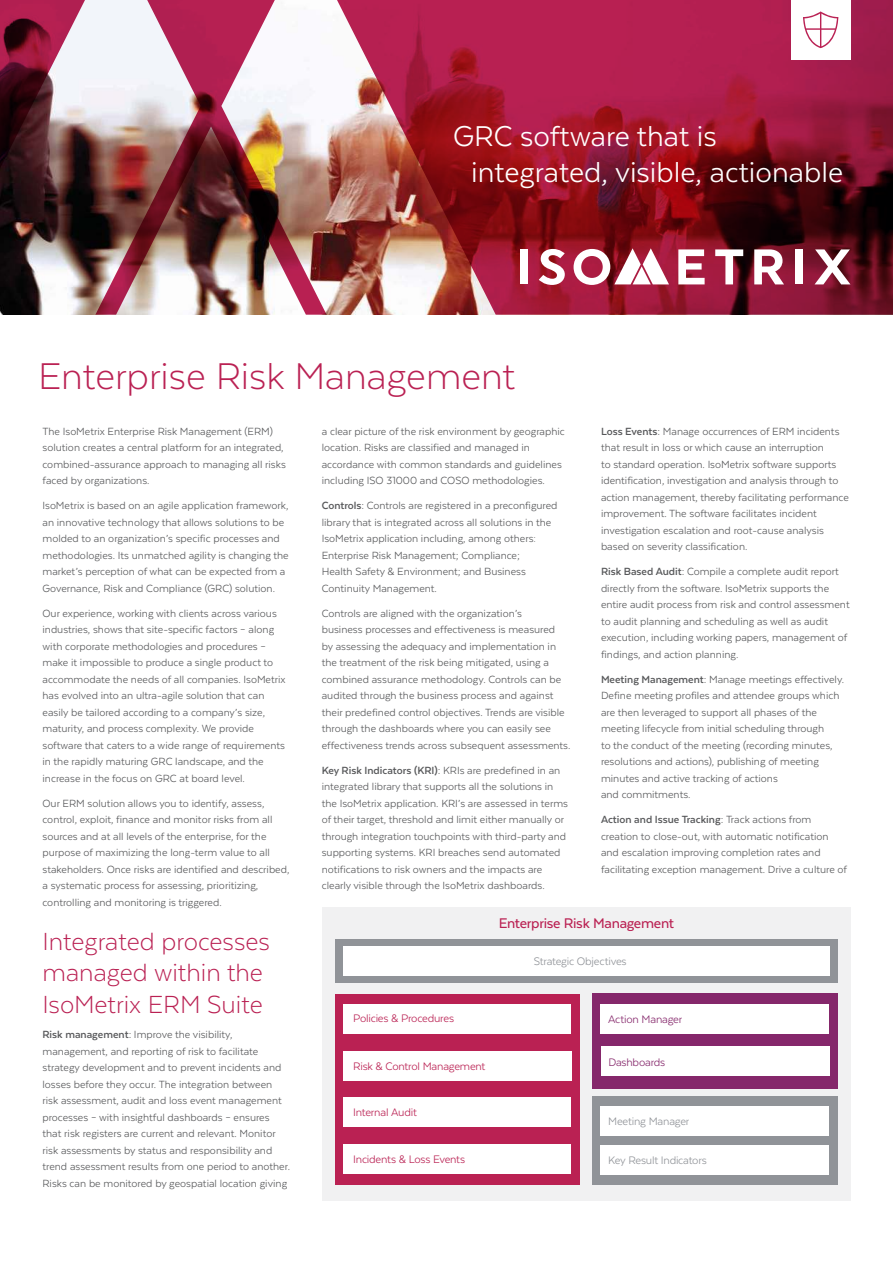
<style>
.page{position:relative;width:893px;height:1263px;background:#fff}
.page>*{position:absolute;margin:0;border:0;box-sizing:border-box;transform-origin:0 0}
.t1{font:300 42.9px "Texta";color:#ba2153}
.t2{font:33px/36px "Texta";color:#fff}
.t3{font:300 28.5px/31.5px "Texta";color:#ba2153}
.t4{font:500 16.2px "Texta";letter-spacing:-.02em;color:#ba2153}
.t5{font:12.6px "Texta";letter-spacing:-.02em;color:#ba2153}
.t6{font:12.6px "Texta";letter-spacing:-.02em;color:#909398}
.t7{font:12.6px "Texta";letter-spacing:-.02em;color:#85276b}
.t8{font:12px/16.5px "Texta";color:#57585a}
.s1{font-weight:700}
</style>
<div class="page">
<div style="left:322px;top:907px;width:528px;height:293px;background:#f1f1f2"></div>
<div style="left:335px;top:939px;width:503px;height:44px;background:#909398"></div>
<div style="left:343px;top:946px;width:486px;height:29px;background:#fff"></div>
<div style="left:335px;top:994px;width:245px;height:190px;background:#ba2153"></div>
<div style="left:592px;top:994px;width:246px;height:95px;background:#85276b"></div>
<div style="left:600px;top:1004px;width:229px;height:30px;background:#fff"></div>
<div style="left:601px;top:1046px;width:229px;height:30px;background:#fff"></div>
<div style="left:343px;top:1097px;width:228px;height:30px;background:#fff"></div>
<div style="left:343px;top:1004px;width:228px;height:30px;background:#fff"></div>
<div style="left:343px;top:1051px;width:228px;height:29px;background:#fff"></div>
<div style="left:343px;top:1144px;width:228px;height:29px;background:#fff"></div>
<div style="left:592px;top:1096px;width:246px;height:88px;background:#909398"></div>
<div style="left:600px;top:1106px;width:229px;height:29px;background:#fff"></div>
<div style="left:600px;top:1145px;width:229px;height:29px;background:#fff"></div>
<img style="left:0;top:0;width:893px;height:315px">
<div style="left:520px;top:249px;width:8px;height:35px;background:#fff"></div>
<svg style="left:539px;top:249px;width:26px;height:36px"></svg>
<svg style="left:678px;top:249px;width:27px;height:35px"></svg>
<svg style="left:715px;top:249px;width:28px;height:35px"></svg>
<svg style="left:754px;top:249px;width:30px;height:35px"></svg>
<div style="left:795px;top:249px;width:8px;height:35px;background:#fff"></div>
<svg style="left:815px;top:249px;width:35px;height:35px"></svg>
<svg style="left:574px;top:248px;width:95px;height:37px"></svg>
<div style="left:791px;top:0;width:59px;height:60px;background:#fff"></div>
<svg style="left:803px;top:11px;width:35px;height:37px"></svg>
<h2 class="t2" style="left:471px;top:119px;width:374px;text-indent:-18px">GRC software that is integrated, visible, actionable</h2>
<h1 class="t1" style="left:38px;top:363px;width:479px">Enterprise Risk Management</h1>
<p class="t8" style="left:43px;top:423px;width:245px">The IsoMetrix Enterprise Risk Management (ERM) solution creates a central platform for an integrated, combined-assurance approach to managing all risks faced by organizations.</p>
<p class="t8" style="left:43px;top:498px;width:248px">IsoMetrix is based on an agile application framework, an innovative technology that allows solutions to be molded to an organization’s specific processes and methodologies. Its unmatched agility is changing the market’s perception of what can be expected from a Governance, Risk and Compliance (GRC) solution.</p>
<p class="t8" style="left:43px;top:605px;width:245px">Our experience, working with clients across various industries, shows that site-specific factors – along with corporate methodologies and procedures – make it impossible to produce a single product to accommodate the needs of all companies. IsoMetrix has evolved into an ultra-agile solution that can easily be tailored according to a company’s size, maturity, and process complexity. We provide software that caters to a wide range of requirements in the rapidly maturing GRC landscape, and the increase in the focus on GRC at board level.</p>
<p class="t8" style="left:43px;top:795px;width:248px">Our ERM solution allows you to identify, assess, control, exploit, finance and monitor risks from all sources and at all levels of the enterprise, for the purpose of maximizing the long-term value to all stakeholders. Once risks are identified and described, a systematic process for assessing, prioritizing, controlling and monitoring is triggered.</p>
<h3 class="t3" style="left:43px;top:928px;width:229px">Integrated processes managed within the<br>IsoMetrix ERM Suite</h3>
<p class="t8" style="left:43px;top:1026px;width:249px"><span class="s1">Risk management:</span> Improve the visibility, management, and reporting of risk to facilitate strategy development and to prevent incidents and losses before they occur. The integration between risk assessment, audit and loss event management processes – with insightful dashboards – ensures that risk registers are current and relevant. Monitor risk assessments by status and responsibility and trend assessment results from one period to another.<br>Risks can be monitored by geospatial location giving</p>
<p class="t8" style="left:322px;top:423px;width:245px">a clear picture of the risk environment by geographic location. Risks are classified and managed in accordance with common standards and guidelines including ISO 31000 and COSO methodologies.</p>
<p class="t8" style="left:322px;top:498px;width:237px"><span class="s1">Controls:</span> Controls are registered in a preconfigured library that is integrated across all solutions in the IsoMetrix application including, among others:<br>Enterprise Risk Management; Compliance;<br>Health Safety &amp; Environment; and Business Continuity Management.</p>
<p class="t8" style="left:322px;top:605px;width:250px">Controls are aligned with the organization’s<br>business processes and effectiveness is measured<br>by assessing the adequacy and implementation in the treatment of the risk being mitigated, using a combined assurance methodology. Controls can be audited through the business process and against their predefined control objectives. Trends are visible through the dashboards where you can easily see effectiveness trends across subsequent assessments.</p>
<p class="t8" style="left:322px;top:762px;width:248px"><span class="s1">Key Risk Indicators (KRI):</span> KRIs are predefined in an integrated library that supports all the solutions in the IsoMetrix application. KRI’s are assessed in terms of their target, threshold and limit either manually or through integration touchpoints with third-party and supporting systems. KRI breaches send automated notifications to risk owners and the impacts are clearly visible through the IsoMetrix dashboards.</p>
<p class="t8" style="left:601px;top:423px;width:249px"><span class="s1">Loss Events:</span> Manage occurrences of ERM incidents that result in loss or which cause an interruption<br>to standard operation. IsoMetrix software supports identification, investigation and analysis through to action management, thereby facilitating performance improvement. The software facilitates incident investigation escalation and root-cause analysis based on severity classification.</p>
<p class="t8" style="left:601px;top:564px;width:250px"><span class="s1">Risk Based Audit:</span> Compile a complete audit report directly from the software. IsoMetrix supports the entire audit process from risk and control assessment to audit planning and scheduling as well as audit execution, including working papers, management of findings, and action planning.</p>
<p class="t8" style="left:601px;top:671px;width:245px"><span class="s1">Meeting Management:</span> Manage meetings effectively.<br>Define meeting profiles and attendee groups which are then leveraged to support all phases of the meeting lifecycle from initial scheduling through<br>to the conduct of the meeting (recording minutes, resolutions and actions), publishing of meeting minutes and active tracking of actions<br>and commitments.</p>
<p class="t8" style="left:601px;top:812px;width:248px"><span class="s1">Action and Issue Tracking:</span> Track actions from creation to close-out, with automatic notification and escalation improving completion rates and facilitating exception management. Drive a culture of</p>
<h3 class="t4" style="left:499px;top:918px;width:177px">Enterprise Risk Management</h3>
<p class="t6" style="left:534px;top:958px;width:94px">Strategic Objectives</p>
<p class="t5" style="left:353px;top:1015px;width:102px">Policies &amp; Procedures</p>
<p class="t5" style="left:353px;top:1062px;width:134px">Risk &amp; Control Management</p>
<p class="t7" style="left:608px;top:1015px;width:76px">Action Manager</p>
<p class="t7" style="left:608px;top:1058px;width:59px">Dashboards</p>
<p class="t5" style="left:353px;top:1108px;width:65px">Internal Audit</p>
<p class="t6" style="left:608px;top:1117px;width:83px">Meeting Manager</p>
<p class="t6" style="left:608px;top:1156px;width:100px">Key Result Indicators</p>
<p class="t5" style="left:353px;top:1155px;width:114px">Incidents &amp; Loss Events</p>
</div>
